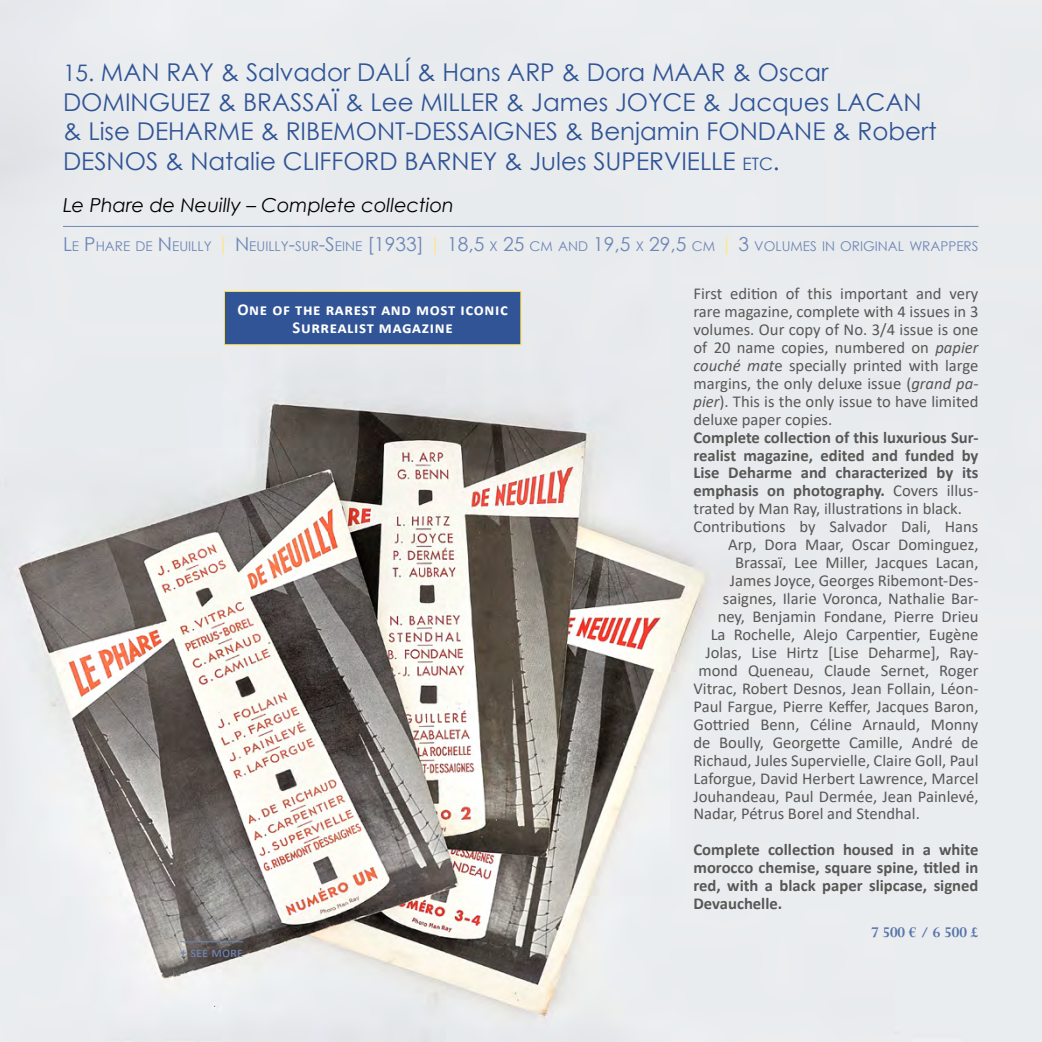
<style>
.page{position:relative;width:1042px;height:1042px;background:#fff}
.page>*{position:absolute;margin:0;border:0;box-sizing:border-box;transform-origin:0 0}
.t1{font:24.5px/29.4px "Century Gothic";color:#305496}
.titreGPA15{font:italic 19.25px "Century Gothic";color:#000}
.longuGPA15{font:16.62px/18px "Calibri";color:#575756;text-align:justify}
.longuGPA15-2{font:700 16.62px/18px "Calibri";color:#575756;text-align:justify}
.Etiq_Firsts{font:700 16.62px/18px "Calibri";letter-spacing:.04em;color:#fff;text-align:center}
.Prix{font:700 16.62px "Perpetua";color:#5a76ab}
.Photos{font:14px "Calibri";color:#6e87b6}
.courte_GPA15{font:13.47px "Century Gothic";color:#6e87b6}
.s1{font-size:22.75px}
.s2{font-size:17.15px}
.s3{font-size:19.25px}
.s4{font-size:19.25px;color:#ffe68c}
.s5{font-style:italic}
.s6{font-weight:400}
</style>
<div class="page">
<img style="left:0;top:0;width:1042px;height:1042px">
<hr style="left:63px;top:226px;width:915px;height:1px;background:#6e87b6">
<hr style="left:180px;top:941px;width:63px;height:1px;background:#6e87b6">
<div style="left:224px;top:291px;width:297px;height:54px;background:#305496"></div>
<div style="left:224px;top:291px;width:297px;height:54px;border:1px solid #ffdb4a"></div>
<p class="t1" style="left:63px;top:57px;width:875px"><span class="s1">15.</span> MAN RAY &amp; Salvador DALÍ &amp; Hans ARP &amp; Dora MAAR &amp; Oscar DOMINGUEZ &amp; BRASSAÏ &amp; Lee MILLER &amp; James JOYCE &amp; Jacques LACAN &amp; Lise DEHARME &amp; RIBEMONT-DESSAIGNES &amp; Benjamin FONDANE &amp; Robert DESNOS &amp; Natalie CLIFFORD BARNEY &amp; Jules SUPERVIELLE <span class="s2">ETC</span>.</p>
<p class="titreGPA15" style="left:63px;top:192px;width:392px">Le Phare de Neuilly – Complete collection</p>
<p class="courte_GPA15" style="left:63px;top:237px;width:917px"><span class="s3">L</span>E <span class="s3">P</span>HARE DE <span class="s3">N</span> EUILLY <span class="s4">|</span> <span class="s3">N</span> EUILLY<span class="s3">-</span>SUR<span class="s3">-S</span>EINE <span class="s3">[1933]</span> <span class="s4">|</span> <span class="s3">18,5</span> X <span class="s3">25</span> CM AND <span class="s3">19,5</span> X <span class="s3">29,5</span> CM <span class="s4">|</span> <span class="s3">3</span> VOLUMES IN ORIGINAL WRAPPERS</p>
<p class="longuGPA15" style="left:693px;top:284px;width:286px">First edition of this important and very rare magazine, complete with 4 issues in 3 volumes. Our copy of No. 3/4 issue is one of 20 name copies, numbered on <span class="s5">papier couché mat</span>e specially printed with large margins, the only deluxe issue (<span class="s5">grand pa&shy;pier</span>). This is the only issue to have limited deluxe paper copies.</p>
<p class="longuGPA15-2" style="left:693px;top:428px;width:286px">Complete collection of this luxurious Sur&shy;realist magazine, edited and funded by Lise Deharme and characterized by its emphasis on photography. <span class="s6">Covers illus&shy;trated by Man Ray, illustrations in black.</span></p>
<p class="longuGPA15" style="left:693px;top:517px;width:286px">Contributions by Salvador Dali, Hans</p>
<p class="longuGPA15" style="left:728px;top:535px;width:252px">Arp, Dora Maar, Oscar Dominguez,</p>
<p class="longuGPA15" style="left:735px;top:553px;width:245px">Brassaï, Lee Miller, Jacques Lacan,</p>
<p class="longuGPA15" style="left:730px;top:571px;width:250px">James Joyce, Georges Ribemont-Des-</p>
<p class="longuGPA15" style="left:723px;top:589px;width:257px">saignes, Ilarie Voronca, Nathalie Bar-</p>
<p class="longuGPA15" style="left:718px;top:607px;width:262px">ney, Benjamin Fondane, Pierre Drieu</p>
<p class="longuGPA15" style="left:710px;top:625px;width:269px">La Rochelle, Alejo Carpentier, Eugène</p>
<p class="longuGPA15" style="left:705px;top:643px;width:274px">Jolas, Lise Hirtz [Lise Deharme], Ray-</p>
<p class="longuGPA15" style="left:698px;top:661px;width:282px">mond Queneau, Claude Sernet, Roger</p>
<p class="longuGPA15" style="left:693px;top:679px;width:286px">Vitrac, Robert Desnos, Jean Follain, Léon-</p>
<p class="longuGPA15" style="left:693px;top:697px;width:286px">Paul Fargue, Pierre Keffer, Jacques Baron,</p>
<p class="longuGPA15" style="left:693px;top:715px;width:286px">Gottried Benn, Céline Arnauld, Monny</p>
<p class="longuGPA15" style="left:693px;top:733px;width:286px">de Boully, Georgette Camille, André de</p>
<p class="longuGPA15" style="left:693px;top:750px;width:286px">Richaud, Jules Supervielle, Claire Goll, Paul</p>
<p class="longuGPA15" style="left:693px;top:768px;width:286px">Laforgue, David Herbert Lawrence, Marcel</p>
<p class="longuGPA15" style="left:693px;top:786px;width:286px">Jouhandeau, Paul Dermée, Jean Painlevé,</p>
<p class="longuGPA15" style="left:693px;top:804px;width:228px">Nadar, Pétrus Borel and Stendhal.</p>
<p class="longuGPA15-2" style="left:693px;top:840px;width:286px">Complete collection housed in a white morocco chemise, square spine, titled in red, with a black paper slipcase, signed Devauchelle.</p>
<p class="Prix" style="left:871px;top:922px;width:109px">7 500 € / 6 500 £</p>
<p class="Photos" style="left:180px;top:943px;width:65px">+ see more</p>
<p class="Etiq_Firsts" style="left:237px;top:300px;width:272px">One of the rarest and most iconic<br>Surrealist magazine</p>
</div>
